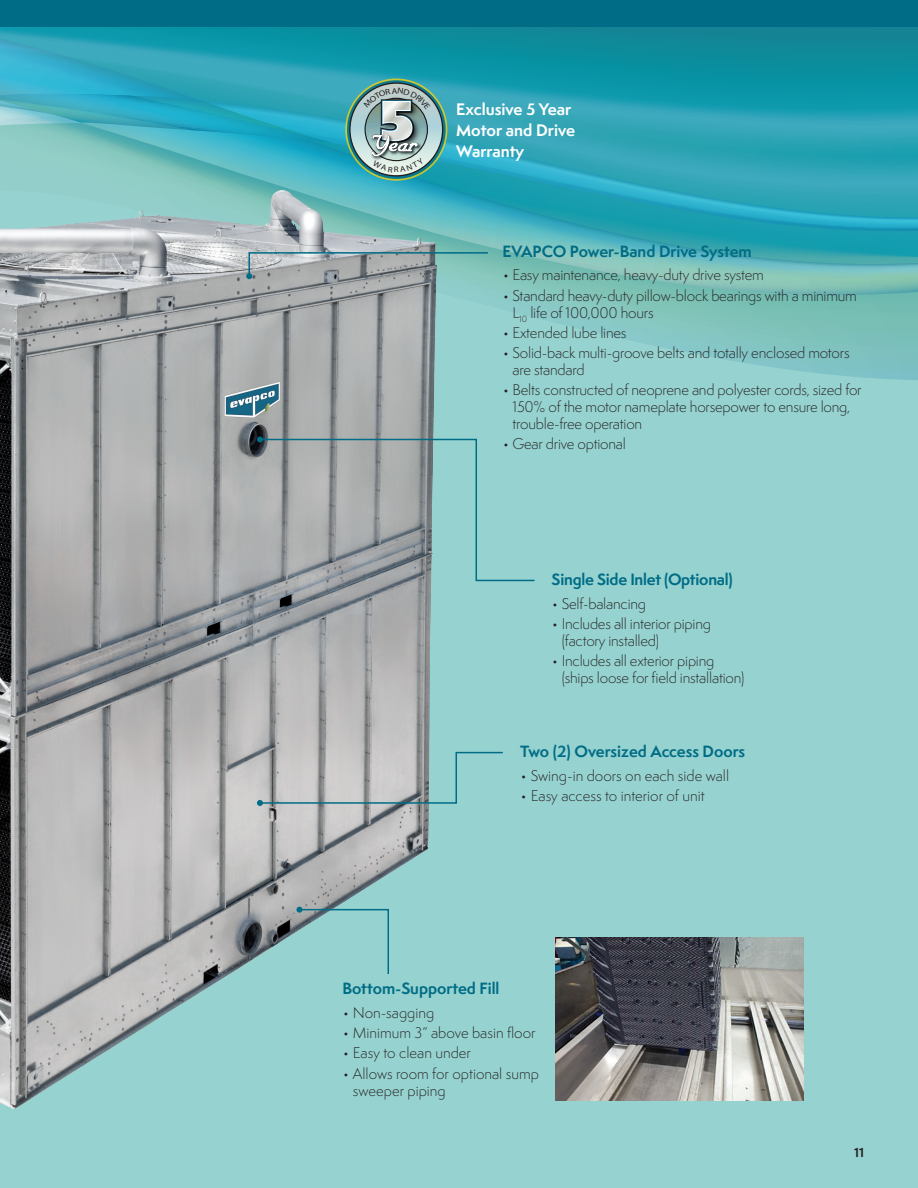
<style>
.page{position:relative;width:918px;height:1188px;background:#96d3d0}
.page>*{position:absolute;margin:0;border:0;box-sizing:border-box;transform-origin:0 0}
.t1{font:700 15.3px/21px "Semplicita Pro";color:#fff}
.t2{font:700 15px "Semplicita Pro";letter-spacing:-.01em;color:#006c85}
.t3{font:300 14.25px/17.1px "Semplicita Pro";letter-spacing:-.015em;color:#231f20}
.t4{font:700 12px "Semplicita Pro";color:#231f20}
</style>
<div class="page">
<svg style="left:0;top:27px;width:918px;height:353px;background:#44adb8"></svg>
<div style="left:0;top:0;width:918px;height:27px;background:#006c85"></div>
<img style="left:0;top:194px;width:437px;height:915px">
<svg style="left:257px;top:436px;width:278px;height:146px"></svg>
<svg style="left:257px;top:751px;width:246px;height:55px"></svg>
<svg style="left:246px;top:251px;width:243px;height:28px;background:#94aaaa"></svg>
<img style="left:556px;top:937px;width:247px;height:163px">
<svg style="left:296px;top:907px;width:94px;height:69px"></svg>
<svg style="left:346px;top:79px;width:101px;height:101px"></svg>
<div style="left:345px;top:79px;width:102px;height:102px;border:2px solid #fed304;border-radius:50%"></div>
<svg style="left:350px;top:83px;width:93px;height:93px"></svg>
<svg style="left:364px;top:88px;width:67px;height:84px;background:#a3b6b3"></svg>
<p class="t1" style="left:456px;top:98px;width:120px">Exclusive 5 Year<br>Motor and Drive<br>Warranty</p>
<p class="t2" style="left:502px;top:240px;width:251px">EVAPCO Power-Band Drive System</p>
<p class="t3" style="left:502px;top:267px;width:263px">• Easy maintenance, heavy-duty drive system</p>
<p class="t3" style="left:513px;top:287px;width:346px;text-indent:-10px">• Standard heavy-duty pillow-block bearings with a minimum<br>L<sub>10</sub> life of 100,000 hours</p>
<p class="t3" style="left:502px;top:324px;width:126px">• Extended lube lines</p>
<p class="t3" style="left:513px;top:344px;width:339px;text-indent:-10px">• Solid-back multi-groove belts and totally enclosed motors are standard</p>
<p class="t3" style="left:513px;top:381px;width:351px;text-indent:-10px">• Belts constructed of neoprene and polyester cords, sized for<br>150% of the motor nameplate horsepower to ensure long, trouble-free operation</p>
<p class="t3" style="left:502px;top:435px;width:125px">• Gear drive optional</p>
<p class="t2" style="left:552px;top:568px;width:183px">Single Side Inlet (Optional)</p>
<p class="t3" style="left:552px;top:595px;width:96px">• Self-balancing</p>
<p class="t3" style="left:562px;top:615px;width:151px;text-indent:-10px">• Includes all interior piping (factory installed)</p>
<p class="t3" style="left:562px;top:652px;width:184px;text-indent:-10px">• Includes all exterior piping (ships loose for field installation)</p>
<p class="t2" style="left:520px;top:741px;width:227px">Two (2) Oversized Access Doors</p>
<p class="t3" style="left:520px;top:767px;width:210px">• Swing-in doors on each side wall</p>
<p class="t3" style="left:520px;top:788px;width:186px">• Easy access to interior of unit</p>
<p class="t2" style="left:342px;top:978px;width:159px">Bottom-Supported Fill</p>
<p class="t3" style="left:342px;top:1004px;width:93px">• Non-sagging</p>
<p class="t3" style="left:342px;top:1024px;width:195px">• Minimum 3” above basin floor</p>
<p class="t3" style="left:342px;top:1045px;width:130px">• Easy to clean under</p>
<p class="t3" style="left:353px;top:1065px;width:187px;text-indent:-11px">• Allows room for optional sump sweeper piping</p>
<p class="t4" style="left:854px;top:1143px;width:11px">11</p>
</div>
